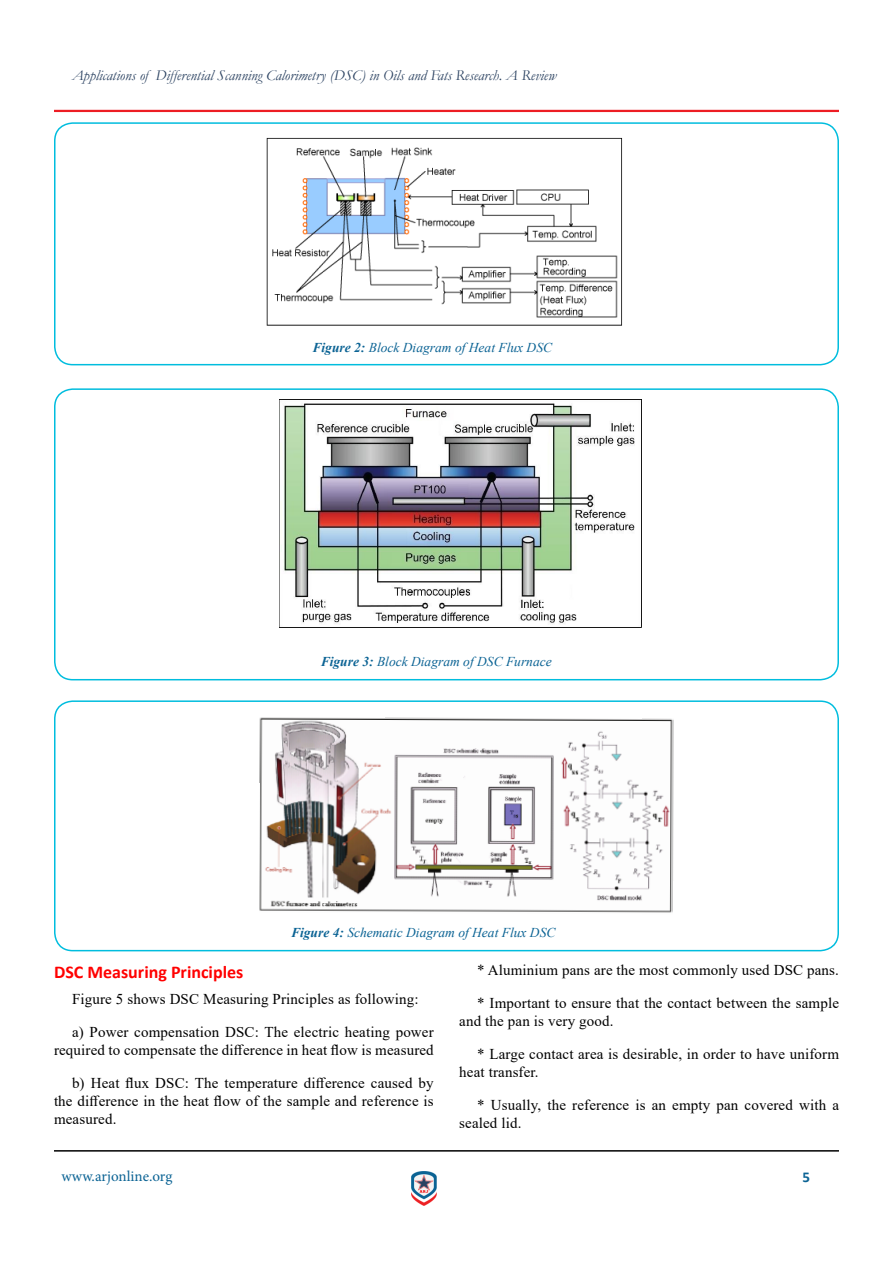
<style>
.page{position:relative;width:893px;height:1263px;background:#fff}
.page>*{position:absolute;margin:0;border:0;box-sizing:border-box;transform-origin:0 0}
.t1{font:700 18px "Calibri";color:#f00}
.t2{font:15px/18px "Times New Roman";letter-spacing:.01em;color:#000}
.t3{font:italic 15px "Garamond";color:#2b4261}
.t4{font:15px "Minion Pro";color:#0b6394}
.t5{font:700 15px "Calibri";color:#0b6394}
.t6{font:italic 13.5px "Times New Roman";color:#0b6394}
.s1{font-weight:700}
</style>
<div class="page">
<hr style="left:54px;top:110px;width:785px;height:2px;background:#ed1d24">
<hr style="left:54px;top:1150px;width:785px;height:1px;background:#000101">
<img style="left:411px;top:1171px;width:26px;height:34px">
<div style="left:54px;top:122px;width:785px;height:243px;border:2px solid #00bdde;border-radius:18px"></div>
<img style="left:266px;top:137px;width:357px;height:189px">
<div style="left:54px;top:388px;width:785px;height:292px;border:2px solid #00bdde;border-radius:18px"></div>
<img style="left:279px;top:400px;width:356px;height:227px">
<div style="left:54px;top:700px;width:785px;height:251px;border:2px solid #00bdde;border-radius:18px"></div>
<img style="left:259px;top:717px;width:415px;height:196px">
<p class="t3" style="left:72px;top:65px;width:486px">Applications of Differential Scanning Calorimetry (DSC) in Oils and Fats Research. A Review</p>
<p class="t6" style="left:312px;top:338px;width:241px"><span class="s1">Figure 2:</span> Block Diagram of Heat Flux DSC</p>
<p class="t6" style="left:321px;top:653px;width:232px"><span class="s1">Figure 3:</span> Block Diagram of DSC Furnace</p>
<p class="t6" style="left:291px;top:923px;width:266px"><span class="s1">Figure 4:</span> Schematic Diagram of Heat Flux DSC</p>
<p class="t1" style="left:54px;top:960px;width:191px">DSC Measuring Principles</p>
<p class="t2" style="left:72px;top:989px;width:348px">Figure 5 shows DSC Measuring Principles as following:</p>
<p class="t2" style="left:54px;top:1022px;width:381px;text-align:right">a) Power compensation DSC: The electric heating power required to compensate the difference in heat flow is measured</p>
<p class="t2" style="left:54px;top:1073px;width:381px;text-align:justify;text-indent:18px">b) Heat flux DSC: The temperature difference caused by the difference in the heat flow of the sample and reference is measured.</p>
<p class="t4" style="left:62px;top:1166px;width:112px">www.arjonline.org</p>
<p class="t2" style="left:477px;top:961px;width:363px">* Aluminium pans are the most commonly used DSC pans.</p>
<p class="t2" style="left:459px;top:994px;width:381px;text-indent:18px">* Important to ensure that the contact between the sample and the pan is very good.</p>
<p class="t2" style="left:459px;top:1045px;width:381px;text-indent:18px">* Large contact area is desirable, in order to have uniform heat transfer.</p>
<p class="t2" style="left:459px;top:1096px;width:381px;text-indent:18px">* Usually, the reference is an empty pan covered with a sealed lid.</p>
<p class="t5" style="left:802px;top:1166px;width:9px">5</p>
</div>
